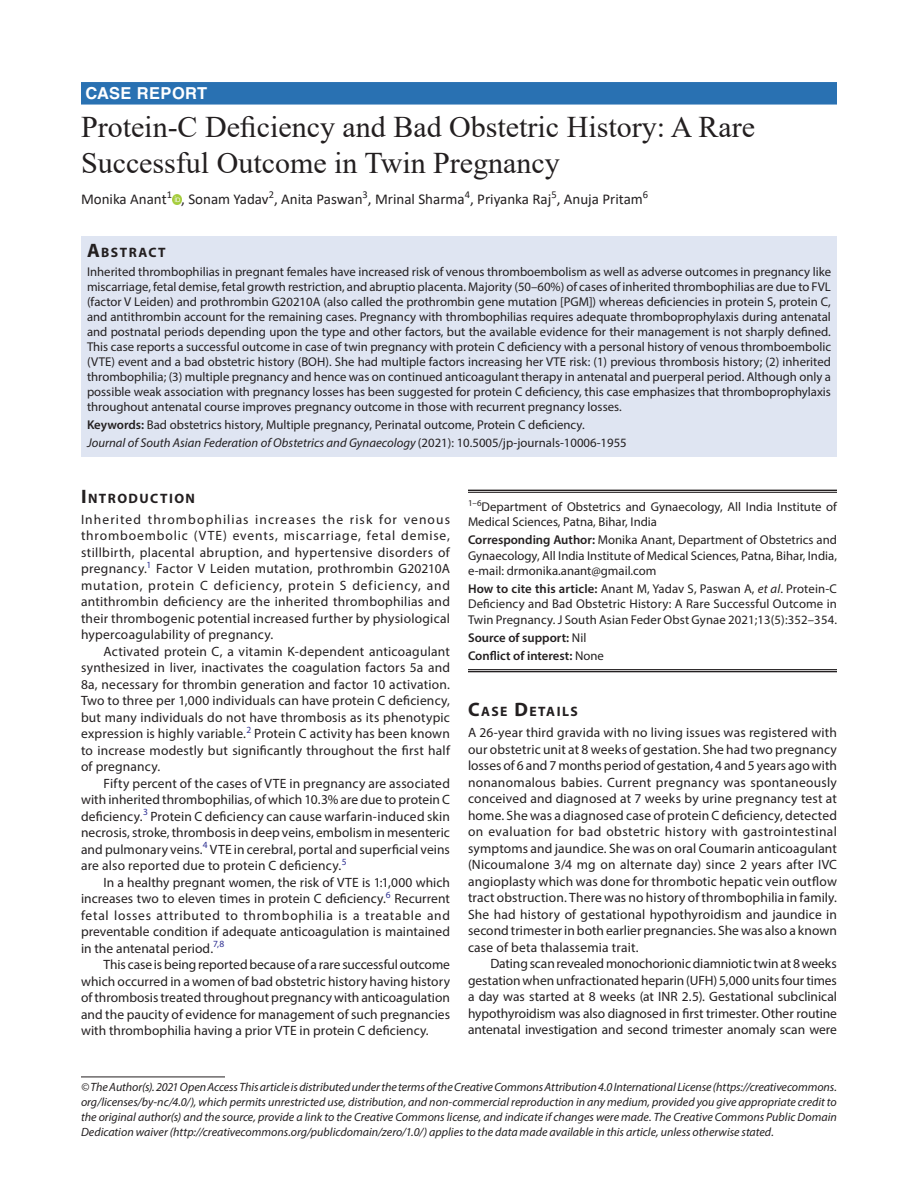
<style>
.page{position:relative;width:918px;height:1188px;background:#fff}
.page>*{position:absolute;margin:0;border:0;box-sizing:border-box;transform-origin:0 0}
.t1{font:30px/36px "Times New Roman";color:#231f20}
.ArticleType{font:700 16.5px "Helvetica LT Std";letter-spacing:.025em;color:#fff}
.AuthorName{font:15px "Calibri";color:#231f20}
.Head-1{font:700 13.65px "Myriad Pro";letter-spacing:.105em;color:#231f20}
.AbstractTitle{font:700 13.65px "Myriad Pro";letter-spacing:.105em;color:#231f20}
.Para-Indent{font:13.5px/16.5px "Myriad Pro";letter-spacing:.005em;color:#231f20;text-align:justify}
.Para-NoIndent{font:13.5px/16.5px "Myriad Pro";letter-spacing:.015em;color:#231f20;text-align:justify}
.Abstract-Para-first{font:12.75px/15px "Myriad Pro";color:#231f20;text-align:justify}
.How_to_Cite{font:12.75px/15.3px "Myriad Pro";letter-spacing:.01em;color:#231f20;text-align:justify}
.Corresponding_Author{font:12.75px/15.3px "Myriad Pro";color:#231f20;text-align:justify}
.JT_DOI{font:italic 12.75px "Myriad Pro";color:#231f20}
.Affiliation-first{font:12.75px/15.3px "Myriad Pro";color:#231f20}
.Keywords{font:12.75px "Myriad Pro";color:#231f20}
.COI{font:600 12.75px "Myriad Pro";color:#231f20}
.Source{font:600 12.75px "Myriad Pro";color:#231f20}
.FootNote{font:italic 12px/15px "Myriad Pro";color:#231f20;text-align:justify}
.s1{font-size:19.5px}
.s2{font-weight:600}
.s3{font-style:normal}
.s4{font-style:italic}
.s5{font-weight:400}
</style>
<div class="page">
<div style="left:81px;top:82px;width:756px;height:23px;background:#2971b2"></div>
<div style="left:81px;top:236px;width:756px;height:26px;background:#dfe5f2"></div>
<div style="left:81px;top:261px;width:756px;height:159px;background:#dfe5f2"></div>
<div style="left:81px;top:414px;width:756px;height:24px;background:#dfe5f2"></div>
<div style="left:81px;top:432px;width:756px;height:24px;background:#dfe5f2"></div>
<svg style="left:172px;top:195px;width:9px;height:9px"></svg>
<hr style="left:81px;top:1077px;width:144px;height:1px;background:#231f20">
<hr style="left:468px;top:490px;width:369px;height:1px;background:#231f20">
<hr style="left:468px;top:492px;width:369px;height:1px;background:#231f20">
<hr style="left:468px;top:669px;width:369px;height:1px;background:#231f20">
<hr style="left:468px;top:671px;width:369px;height:1px;background:#231f20">
<p class="ArticleType" style="left:86px;top:83px;width:123px">CASE REPORT</p>
<p class="t1" style="left:81px;top:108px;width:676px">Protein-C Deficiency and Bad Obstetric History: A Rare<br>Successful Outcome in Twin Pregnancy</p>
<p class="AuthorName" style="left:81px;top:189px;width:569px">Monika Anant<sup>1</sup> , Sonam Yadav<sup>2</sup>, Anita Paswan<sup>3</sup>, Mrinal Sharma<sup>4</sup>, Priyanka Raj<sup>5</sup>, Anuja Pritam<sup>6</sup></p>
<p class="AbstractTitle" style="left:87px;top:243px;width:80px"><span class="s1">A</span>BSTRACT</p>
<p class="Abstract-Para-first" style="left:87px;top:264px;width:746px">Inherited thrombophilias in pregnant females have increased risk of venous thromboembolism as well as adverse outcomes in pregnancy like miscarriage, fetal demise, fetal growth restriction, and abruptio placenta. Majority (50–60%) of cases of inherited thrombophilias are due to FVL (factor V Leiden) and prothrombin G20210A (also called the prothrombin gene mutation [PGM]) whereas deficiencies in protein S, protein C, and antithrombin account for the remaining cases. Pregnancy with thrombophilias requires adequate thromboprophylaxis during antenatal and postnatal periods depending upon the type and other factors, but the available evidence for their management is not sharply defined.<br>This case reports a successful outcome in case of twin pregnancy with protein C deficiency with a personal history of venous thromboembolic (VTE) event and a bad obstetric history (BOH). She had multiple factors increasing her VTE risk: (1) previous thrombosis history; (2) inherited thrombophilia; (3) multiple pregnancy and hence was on continued anticoagulant therapy in antenatal and puerperal period. Although only a possible weak association with pregnancy losses has been suggested for protein C deficiency, this case emphasizes that thromboprophylaxis throughout antenatal course improves pregnancy outcome in those with recurrent pregnancy losses.</p>
<p class="Keywords" style="left:87px;top:417px;width:499px"><span class="s2">Keywords:</span> Bad obstetrics history, Multiple pregnancy, Perinatal outcome, Protein C deficiency.</p>
<p class="JT_DOI" style="left:87px;top:435px;width:541px">Journal of South Asian Federation of Obstetrics and Gynaecology <span class="s3">(2021): 10.5005/jp-journals-10006-1955</span></p>
<p class="Head-1" style="left:81px;top:489px;width:116px"><span class="s1">I</span>NTRODUCTION</p>
<p class="Para-NoIndent" style="left:81px;top:511px;width:371px">Inherited thrombophilias increases the risk for venous thromboembolic (VTE) events, miscarriage, fetal demise, stillbirth, placental abruption, and hypertensive disorders of pregnancy.<sup>1</sup> Factor V Leiden mutation, prothrombin G20210A mutation, protein C deficiency, protein S deficiency, and antithrombin deficiency are the inherited thrombophilias and their thrombogenic potential increased further by physiological hypercoagulability of pregnancy.</p>
<p class="Para-Indent" style="left:81px;top:643px;width:371px;text-indent:22px">Activated protein C, a vitamin K-dependent anticoagulant synthesized in liver, inactivates the coagulation factors 5a and 8a, necessary for thrombin generation and factor 10 activation.<br>Two to three per 1,000 individuals can have protein C deficiency, but many individuals do not have thrombosis as its phenotypic expression is highly variable.<sup>2</sup> Protein C activity has been known to increase modestly but significantly throughout the first half of pregnancy.</p>
<p class="Para-Indent" style="left:81px;top:775px;width:371px;text-indent:22px">Fifty percent of the cases of VTE in pregnancy are associated with inherited thrombophilias, of which 10.3% are due to protein C deficiency.<sup>3</sup> Protein C deficiency can cause warfarin-induced skin necrosis, stroke, thrombosis in deep veins, embolism in mesenteric and pulmonary veins.<sup>4</sup> VTE in cerebral, portal and superficial veins are also reported due to protein C deficiency.<sup>5</sup></p>
<p class="Para-Indent" style="left:81px;top:874px;width:371px;text-indent:22px">In a healthy pregnant women, the risk of VTE is 1:1,000 which increases two to eleven times in protein C deficiency.<sup>6</sup> Recurrent fetal losses attributed to thrombophilia is a treatable and preventable condition if adequate anticoagulation is maintained in the antenatal period.<sup>7,8</sup></p>
<p class="Para-Indent" style="left:81px;top:956px;width:371px;text-indent:22px">This case is being reported because of a rare successful outcome which occurred in a women of bad obstetric history having history of thrombosis treated throughout pregnancy with anticoagulation and the paucity of evidence for management of such pregnancies with thrombophilia having a prior VTE in protein C deficiency.</p>
<p class="Affiliation-first" style="left:468px;top:498px;width:371px"><sup>1–6</sup>Department of Obstetrics and Gynaecology, All India Institute of<br>Medical Sciences, Patna, Bihar, India</p>
<p class="Corresponding_Author" style="left:468px;top:532px;width:371px"><span class="s2">Corresponding Author:</span> Monika Anant, Department of Obstetrics and Gynaecology, All India Institute of Medical Sciences, Patna, Bihar, India, e-mail: drmonika.anant@gmail.com</p>
<p class="How_to_Cite" style="left:468px;top:581px;width:371px"><span class="s2">How to cite this article:</span> Anant M, Yadav S, Paswan A, <span class="s4">et al</span>. Protein-C Deficiency and Bad Obstetric History: A Rare Successful Outcome in Twin Pregnancy. J South Asian Feder Obst Gynae 2021;13(5):352–354.</p>
<p class="Source" style="left:468px;top:630px;width:120px">Source of support: <span class="s5">Nil</span></p>
<p class="COI" style="left:468px;top:648px;width:137px">Conflict of interest: <span class="s5">None</span></p>
<p class="Head-1" style="left:468px;top:703px;width:111px"><span class="s1">C</span>ASE <span class="s1">D</span>ETAI LS</p>
<p class="Para-NoIndent" style="left:468px;top:724px;width:371px">A 26-year third gravida with no living issues was registered with our obstetric unit at 8 weeks of gestation. She had two pregnancy losses of 6 and 7 months period of gestation, 4 and 5 years ago with nonanomalous babies. Current pregnancy was spontaneously conceived and diagnosed at 7 weeks by urine pregnancy test at home. She was a diagnosed case of protein C deficiency, detected on evaluation for bad obstetric history with gastrointestinal symptoms and jaundice. She was on oral Coumarin anticoagulant (Nicoumalone 3/4 mg on alternate day) since 2 years after IVC angioplasty which was done for thrombotic hepatic vein outflow tract obstruction. There was no history of thrombophilia in family.<br>She had history of gestational hypothyroidism and jaundice in second trimester in both earlier pregnancies. She was also a known case of beta thalassemia trait.</p>
<p class="Para-Indent" style="left:468px;top:955px;width:371px;text-indent:22px">Dating scan revealed monochorionic diamniotic twin at 8 weeks gestation when unfractionated heparin (UFH) 5,000 units four times a day was started at 8 weeks (at INR 2.5). Gestational subclinical hypothyroidism was also diagnosed in first trimester. Other routine antenatal investigation and second trimester anomaly scan were</p>
<p class="FootNote" style="left:81px;top:1079px;width:758px">© The Author(s). 2021 Open Access This article is distributed under the terms of the Creative Commons Attribution 4.0 International License (https://creativecommons. org/licenses/by-nc/4.0/), which permits unrestricted use, distribution, and non-commercial reproduction in any medium, provided you give appropriate credit to the original author(s) and the source, provide a link to the Creative Commons license, and indicate if changes were made. The Creative Commons Public Domain Dedication waiver (http://creativecommons.org/publicdomain/zero/1.0/) applies to the data made available in this article, unless otherwise stated.</p>
</div>
